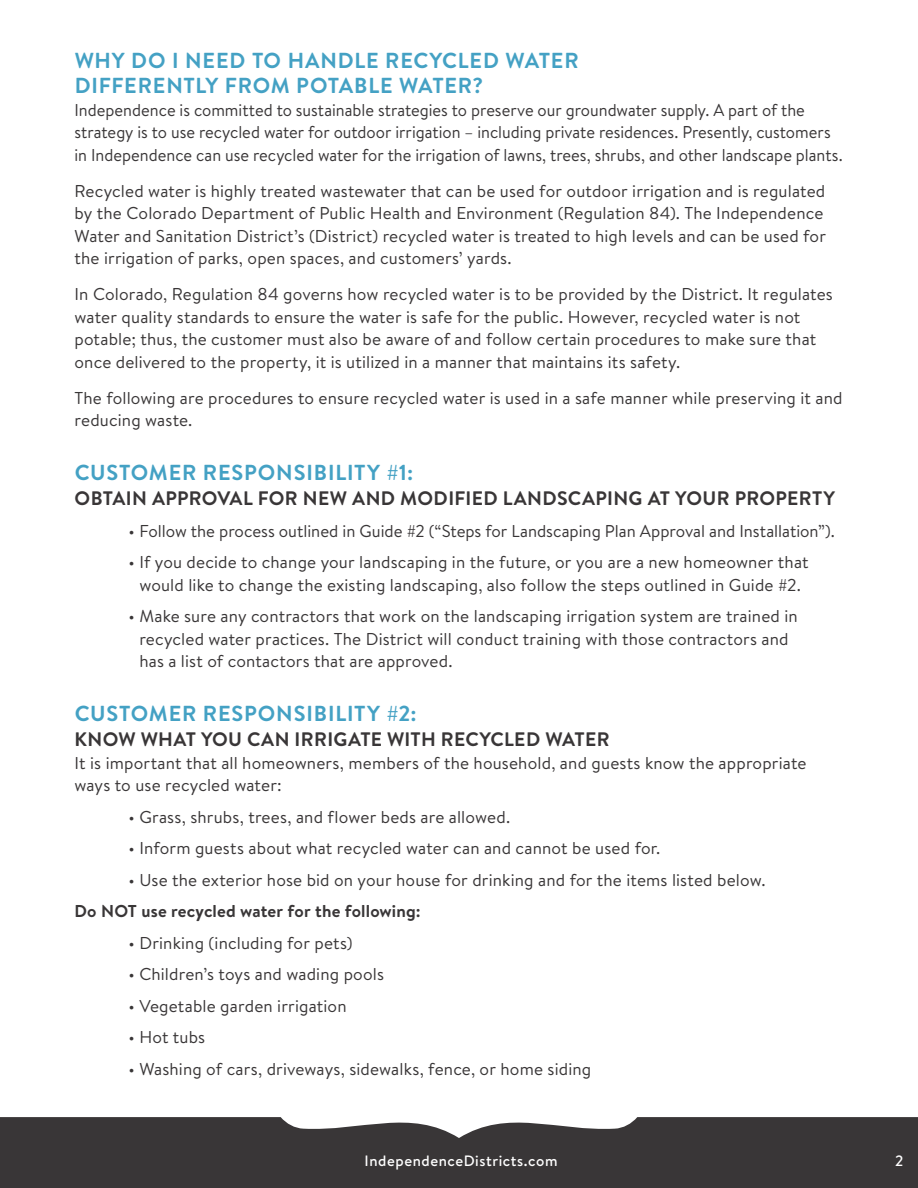
<style>
.page{position:relative;width:918px;height:1188px;background:#fff}
.page>*{position:absolute;margin:0;border:0;box-sizing:border-box;transform-origin:0 0}
.t1{font:700 21.75px/25.2px "Brandon Text";letter-spacing:.04em;color:#44a1c4}
.t2{font:700 19.5px "Brandon Text";letter-spacing:.02em;color:#393637}
.t3{font:17.1px/22.5px "Brandon Text";letter-spacing:.01em;color:#393637}
.t4{font:17.1px/22.5px "Brandon Text";letter-spacing:.01em;color:#393637;scale:.96 1}
.t5{font:700 17.1px "Brandon Text";letter-spacing:.01em;color:#393637}
.t6{font:500 15px "Brandon Text";letter-spacing:.04em;color:#fff}
</style>
<div class="page">
<div style="left:0;top:1117px;width:918px;height:71px;background:#393637"></div>
<p class="t1" style="left:75px;top:47px;width:506px">WHY DO I NEED TO HANDLE RECYCLED WATER<br>DIFFERENTLY FROM POTABLE WATER?</p>
<p class="t4" style="left:75px;top:98px;width:802px">Independence is committed to sustainable strategies to preserve our groundwater supply. A part of the strategy is to use recycled water for outdoor irrigation – including private residences. Presently, customers in Independence can use recycled water for the irrigation of lawns, trees, shrubs, and other landscape plants.</p>
<p class="t3" style="left:75px;top:179px;width:753px">Recycled water is highly treated wastewater that can be used for outdoor irrigation and is regulated by the Colorado Department of Public Health and Environment (Regulation 84). The Independence Water and Sanitation District’s (District) recycled water is treated to high levels and can be used for the irrigation of parks, open spaces, and customers’ yards.</p>
<p class="t3" style="left:75px;top:282px;width:760px">In Colorado, Regulation 84 governs how recycled water is to be provided by the District. It regulates water quality standards to ensure the water is safe for the public. However, recycled water is not potable; thus, the customer must also be aware of and follow certain procedures to make sure that once delivered to the property, it is utilized in a manner that maintains its safety.</p>
<p class="t3" style="left:75px;top:386px;width:770px">The following are procedures to ensure recycled water is used in a safe manner while preserving it and reducing waste.</p>
<p class="t1" style="left:75px;top:459px;width:340px">CUSTOMER RESPONSIBILITY #1:</p>
<p class="t2" style="left:75px;top:485px;width:762px">OBTAIN APPROVAL FOR NEW AND MODIFIED LANDSCAPING AT YOUR PROPERTY</p>
<p class="t3" style="left:129px;top:519px;width:708px">• Follow the process outlined in Guide #2 (“Steps for Landscaping Plan Approval and Installation”).</p>
<p class="t3" style="left:129px;top:550px;width:682px;text-align:center">• If you decide to change your landscaping in the future, or you are a new homeowner that would like to change the existing landscaping, also follow the steps outlined in Guide #2.</p>
<p class="t3" style="left:139px;top:604px;width:660px;text-indent:-11px">• Make sure any contractors that work on the landscaping irrigation system are trained in recycled water practices. The District will conduct training with those contractors and has a list of contactors that are approved.</p>
<p class="t1" style="left:75px;top:700px;width:344px">CUSTOMER RESPONSIBILITY #2:</p>
<p class="t2" style="left:75px;top:726px;width:536px">KNOW WHAT YOU CAN IRRIGATE WITH RECYCLED WATER</p>
<p class="t3" style="left:75px;top:751px;width:734px">It is important that all homeowners, members of the household, and guests know the appropriate ways to use recycled water:</p>
<p class="t3" style="left:129px;top:805px;width:383px">• Grass, shrubs, trees, and flower beds are allowed.</p>
<p class="t3" style="left:129px;top:836px;width:533px">• Inform guests about what recycled water can and cannot be used for.</p>
<p class="t3" style="left:129px;top:868px;width:639px">• Use the exterior hose bid on your house for drinking and for the items listed below.</p>
<p class="t5" style="left:75px;top:899px;width:348px">Do NOT use recycled water for the following:</p>
<p class="t3" style="left:129px;top:931px;width:226px">• Drinking (including for pets)</p>
<p class="t3" style="left:129px;top:962px;width:257px">• Children’s toys and wading pools</p>
<p class="t3" style="left:129px;top:994px;width:220px">• Vegetable garden irrigation</p>
<p class="t3" style="left:129px;top:1025px;width:78px">• Hot tubs</p>
<p class="t3" style="left:129px;top:1057px;width:464px">• Washing of cars, driveways, sidewalks, fence, or home siding</p>
<p class="t6" style="left:365px;top:1151px;width:194px">IndependenceDistricts.com</p>
<p class="t6" style="left:895px;top:1151px;width:10px">2</p>
</div>
